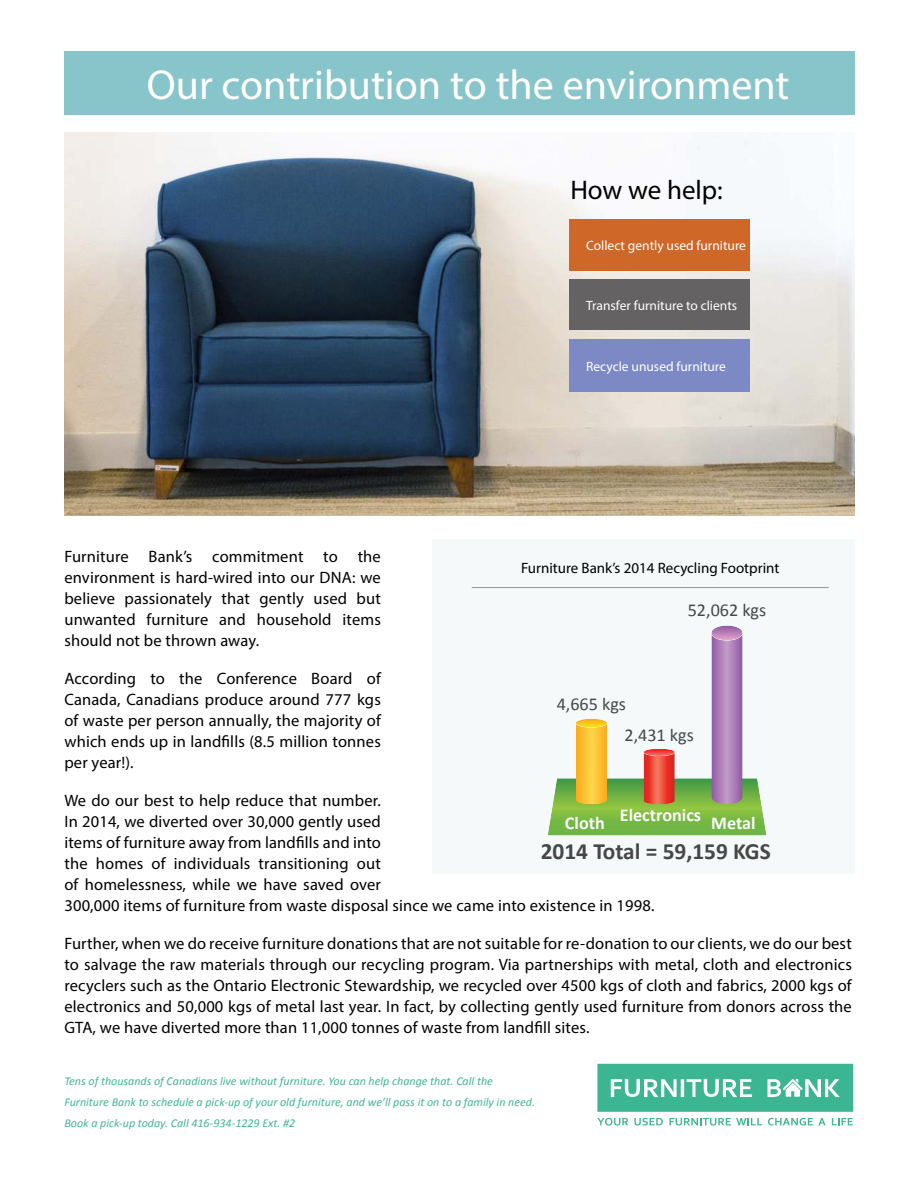
<style>
.page{position:relative;width:918px;height:1188px;background:#fff}
.page>*{position:absolute;margin:0;border:0;box-sizing:border-box;transform-origin:0 0}
.t1{font:42px "Myriad Pro";color:#fff}
.t2{font:27px "Myriad Pro";color:#000}
.t3{font:700 23.4px "Calibri";color:#474747}
.t4{font:18.15px/31.2px "Calibri";color:#474747}
.t5{font:700 18.15px "Calibri";color:#fbfafb}
.t6{font:16.5px/21px "Myriad Pro";letter-spacing:.01em;color:#000;text-align:justify}
.t7{font:15px "Myriad Pro";color:#000}
.t8{font:13.5px "Myriad Pro";color:#fff}
.t9{font:italic 12px/21px "Calibri";color:#40b694}
</style>
<div class="page">
<div style="left:433px;top:539px;width:422px;height:335px;background:#f5f9f9"></div>
<img style="left:64px;top:132px;width:791px;height:384px">
<div style="left:569px;top:219px;width:181px;height:52px;background:#ce6728"></div>
<div style="left:569px;top:280px;width:181px;height:50px;background:#646262"></div>
<div style="left:569px;top:339px;width:181px;height:52px;background:#7c89c4"></div>
<hr style="left:472px;top:587px;width:357px;height:1px;background:#939597">
<div style="left:64px;top:51px;width:791px;height:63px;background:#87c5ca"></div>
<img style="left:548px;top:779px;width:218px;height:56px">
<img style="left:576px;top:727px;width:31px;height:77px">
<img style="left:576px;top:719px;width:31px;height:8px">
<img style="left:644px;top:756px;width:31px;height:48px">
<img style="left:644px;top:749px;width:31px;height:7px">
<img style="left:711px;top:640px;width:32px;height:164px">
<img style="left:711px;top:626px;width:32px;height:14px">
<svg style="left:597px;top:1064px;width:256px;height:48px;background:#58c0a1"></svg>
<svg style="left:597px;top:1118px;width:31px;height:8px"></svg>
<svg style="left:634px;top:1118px;width:29px;height:8px"></svg>
<svg style="left:669px;top:1118px;width:93px;height:8px"></svg>
<svg style="left:768px;top:1118px;width:58px;height:8px"></svg>
<svg style="left:832px;top:1118px;width:21px;height:7px"></svg>
<h1 class="t1" style="left:147px;top:68px;width:644px">Our contribution to the environment</h1>
<h2 class="t2" style="left:570px;top:179px;width:154px">How we help:</h2>
<p class="t8" style="left:586px;top:240px;width:161px">Collect gently used furniture</p>
<p class="t8" style="left:586px;top:300px;width:152px">Transfer furniture to clients</p>
<p class="t8" style="left:586px;top:361px;width:141px">Recycle unused furniture</p>
<p class="t6" style="left:64px;top:548px;width:318px">Furniture Bank’s commitment to the environment is hard-wired into our DNA: we believe passionately that gently used but unwanted furniture and household items should not be thrown away.</p>
<p class="t6" style="left:64px;top:670px;width:318px">According to the Conference Board of Canada, Canadians produce around 777 kgs of waste per person annually, the majority of which ends up in landfills (8.5 million tonnes per year!).</p>
<p class="t6" style="left:64px;top:792px;width:592px;text-align:left">We do our best to help reduce that number.<br>In 2014, we diverted over 30,000 gently used<br>items of furniture away from landfills and into<br>the homes of individuals transitioning out<br>of homelessness, while we have saved over<br>300,000 items of furniture from waste disposal since we came into existence in 1998.</p>
<p class="t6" style="left:64px;top:935px;width:789px">Further, when we do receive furniture donations that are not suitable for re-donation to our clients, we do our best to salvage the raw materials through our recycling program. Via partnerships with metal, cloth and electronics recyclers such as the Ontario Electronic Stewardship, we recycled over 4500 kgs of cloth and fabrics, 2000 kgs of electronics and 50,000 kgs of metal last year. In fact, by collecting gently used furniture from donors across the GTA, we have diverted more than 11,000 tonnes of waste from landfill sites.</p>
<p class="t7" style="left:521px;top:562px;width:260px">Furniture Bank’s 2014 Recycling Footprint</p>
<p class="t4" style="left:688px;top:596px;width:80px">52,062 kgs</p>
<p class="t4" style="left:625px;top:689px;width:71px;text-indent:-68px">4,665 kgs<br>2,431 kgs</p>
<p class="t5" style="left:620px;top:808px;width:83px">Electronics</p>
<p class="t5" style="left:565px;top:816px;width:41px">Cloth</p>
<p class="t5" style="left:711px;top:816px;width:46px">Metal</p>
<h3 class="t3" style="left:541px;top:842px;width:232px">2014 Total = 59,159 KGS</h3>
<p class="t9" style="left:64px;top:1072px;width:472px">Tens of thousands of Canadians live without furniture. You can help change that. Call the<br>Furniture Bank to schedule a pick-up of your old furniture, and we’ll pass it on to a family in need.<br>Book a pick-up today. Call 416-934-1229 Ext. #2</p>
</div>
